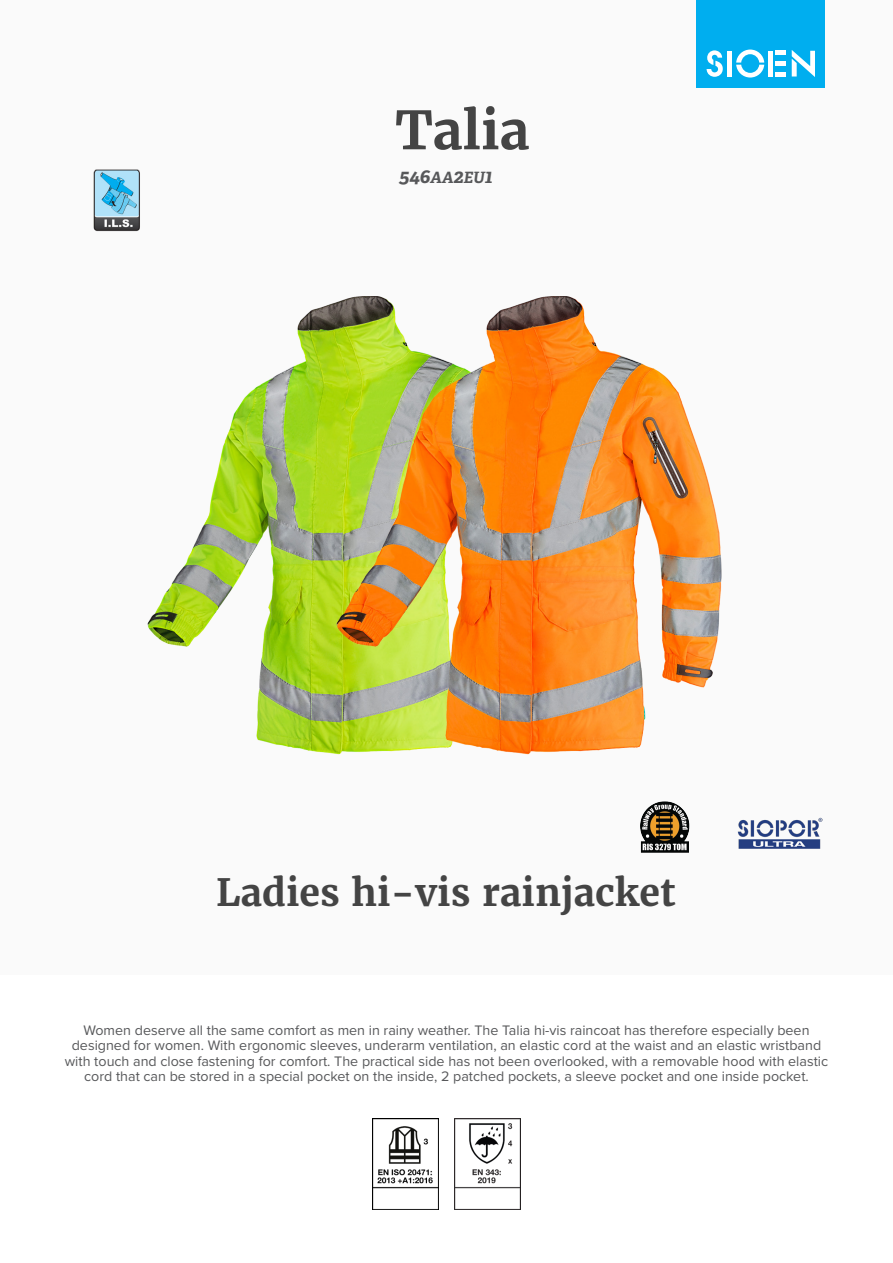
<style>
.page{position:relative;width:893px;height:1263px;background:#fff}
.page>*{position:absolute;margin:0;border:0;box-sizing:border-box;transform-origin:0 0}
.product_name{font:700 52.5px "Merriweather";color:#444}
.product_h2{font:700 37.5px "Merriweather";color:#444}
.product_ref{font:italic 700 19.5px "Adelle";color:#57585a}
.product_description{font:14.25px/15.5px "Proxima Nova";color:#57585a;text-align:center}
.s1{font-size:15.6px}
</style>
<div class="page">
<div style="left:0;top:0;width:893px;height:974px;background:#fafafa"></div>
<div style="left:697px;top:0;width:128px;height:88px;background:#00aeef"></div>
<svg style="left:707px;top:50px;width:16px;height:27px"></svg>
<svg style="left:736px;top:50px;width:28px;height:28px"></svg>
<div style="left:727px;top:51px;width:5px;height:26px;background:#fff"></div>
<div style="left:768px;top:51px;width:5px;height:26px;background:#fff"></div>
<div style="left:775px;top:72px;width:11px;height:5px;background:#fff"></div>
<div style="left:775px;top:61px;width:11px;height:5px;background:#fff"></div>
<hr style="left:775px;top:51px;width:11px;height:4px;background:#fff">
<svg style="left:792px;top:50px;width:23px;height:27px"></svg>
<img style="left:93px;top:169px;width:46px;height:63px">
<img style="left:783px;top:817px;width:40px;height:32px">
<img style="left:372px;top:1118px;width:66px;height:92px">
<img style="left:454px;top:1118px;width:67px;height:92px">
<img style="left:110px;top:170px;width:188px;height:579px">
<img style="left:298px;top:296px;width:485px;height:557px">
<p class="product_name" style="left:395px;top:97px;width:136px">Talia</p>
<p class="product_ref" style="left:399px;top:164px;width:95px">546<span class="s1">AA</span>2<span class="s1">EU</span>1</p>
<p class="product_h2" style="left:216px;top:868px;width:461px">Ladies hi-vis rainjacket</p>
<p class="product_description" style="left:65px;top:1022px;width:765px">Women deserve all the same comfort as men in rainy weather. The Talia hi-vis raincoat has therefore especially been designed for women. With ergonomic sleeves, underarm ventilation, an elastic cord at the waist and an elastic wristband with touch and close fastening for comfort. The practical side has not been overlooked, with a removable hood with elastic cord that can be stored in a special pocket on the inside, 2 patched pockets, a sleeve pocket and one inside pocket.</p>
</div>
